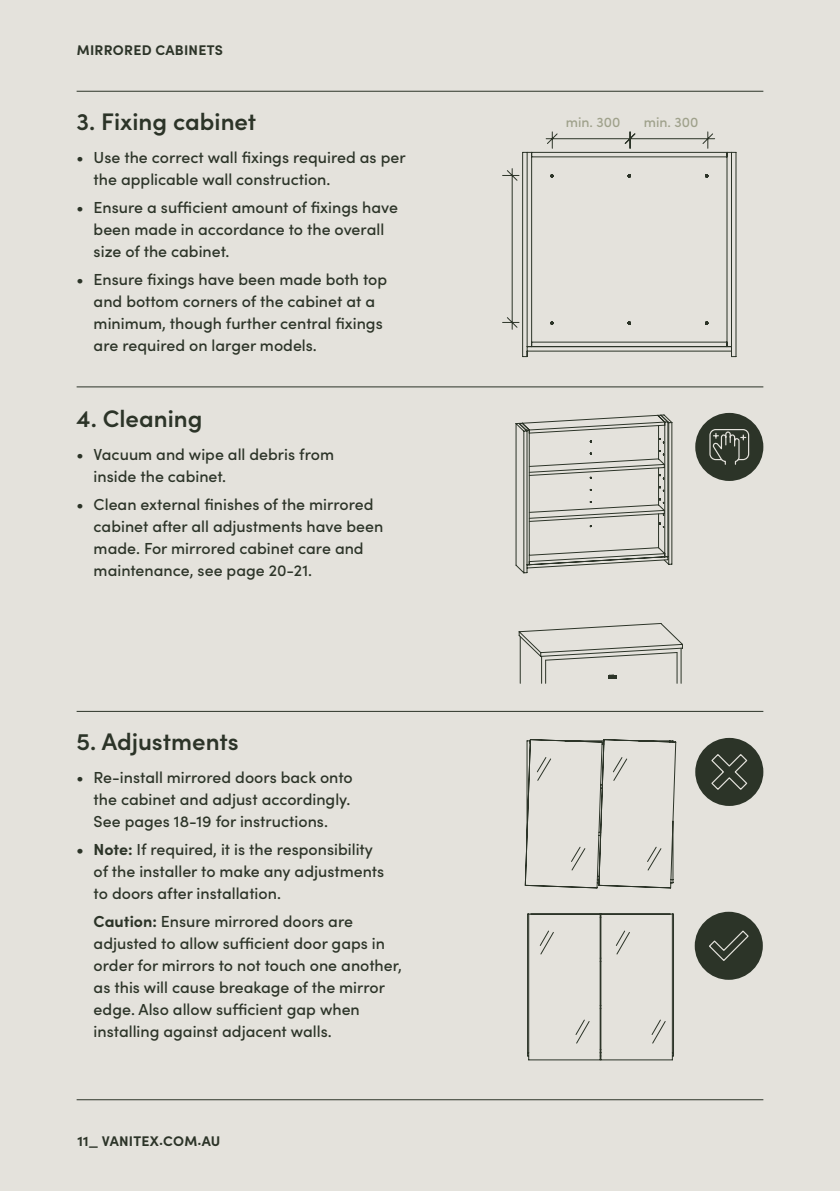
<style>
.page{position:relative;width:840px;height:1191px;background:#fff}
.page>*{position:absolute;margin:0;border:0;box-sizing:border-box;transform-origin:0 0}
.t1{font:600 24px "Sofia Pro";color:#2c3428}
.t2{font:500 16px/22px "Sofia Pro";color:#2c3428}
.t3{font:700 14px "Sofia Pro";letter-spacing:.02em;color:#2c3428}
.t4{font:500 14px "Sofia Pro";color:#9fa18b}
.s1{font-weight:700}
</style>
<div class="page">
<div style="left:0;top:0;width:839px;height:1191px;background:#e4e2dc"></div>
<hr style="left:77px;top:386px;width:686px;height:1px;background:#2c3428">
<hr style="left:77px;top:91px;width:686px;height:1px;background:#2c3428">
<hr style="left:77px;top:711px;width:686px;height:1px;background:#2c3428">
<hr style="left:77px;top:1099px;width:686px;height:1px;background:#2c3428">
<hr style="left:531px;top:156px;width:195px;height:1px;background:#2c3428">
<hr style="left:531px;top:152px;width:195px;height:1px;background:#2c3428">
<hr style="left:531px;top:152px;width:1px;height:194px;background:#2c3428">
<hr style="left:726px;top:152px;width:1px;height:194px;background:#2c3428">
<hr style="left:527px;top:351px;width:204px;height:1px;background:#2c3428">
<hr style="left:531px;top:346px;width:195px;height:1px;background:#2c3428">
<hr style="left:531px;top:342px;width:195px;height:1px;background:#2c3428">
<hr style="left:522px;top:152px;width:1px;height:204px;background:#2c3428">
<hr style="left:526px;top:152px;width:1px;height:204px;background:#2c3428">
<svg style="left:522px;top:342px;width:10px;height:15px"></svg>
<hr style="left:730px;top:152px;width:1px;height:204px;background:#2c3428">
<hr style="left:735px;top:152px;width:1px;height:204px;background:#2c3428">
<svg style="left:727px;top:152px;width:8px;height:5px"></svg>
<svg style="left:502px;top:131px;width:212px;height:199px"></svg>
<svg style="left:515px;top:423px;width:168px;height:256px"></svg>
<svg style="left:519px;top:414px;width:162px;height:270px"></svg>
<div style="left:694px;top:911px;width:68px;height:68px;background:#2c3428;border-radius:50%"></div>
<svg style="left:709px;top:930px;width:40px;height:31px"></svg>
<div style="left:694px;top:738px;width:69px;height:68px;background:#2c3428;border-radius:50%"></div>
<svg style="left:711px;top:754px;width:37px;height:36px"></svg>
<div style="left:694px;top:413px;width:69px;height:68px;background:#2c3428;border-radius:50%"></div>
<svg style="left:709px;top:429px;width:40px;height:36px"></svg>
<svg style="left:527px;top:913px;width:146px;height:147px"></svg>
<svg style="left:524px;top:739px;width:152px;height:149px"></svg>
<p class="t3" style="left:77px;top:40px;width:148px">MIRRORED CABINETS</p>
<h1 class="t1" style="left:77px;top:104px;width:181px">3. Fixing cabinet</h1>
<p class="t2" style="left:94px;top:146px;width:313px;text-indent:-17px">• Use the correct wall fixings required as per the applicable wall construction.</p>
<p class="t2" style="left:94px;top:196px;width:306px;text-indent:-17px">• Ensure a sufficient amount of fixings have been made in accordance to the overall size of the cabinet.</p>
<p class="t2" style="left:94px;top:267px;width:295px;text-indent:-17px">• Ensure fixings have been made both top and bottom corners of the cabinet at a minimum, though further central fixings are required on larger models.</p>
<h1 class="t1" style="left:77px;top:400px;width:127px">4. Cleaning</h1>
<p class="t2" style="left:94px;top:442px;width:242px;text-indent:-17px">• Vacuum and wipe all debris from inside the cabinet.</p>
<p class="t2" style="left:94px;top:492px;width:291px;text-indent:-17px">• Clean external finishes of the mirrored cabinet after all adjustments have been made. For mirrored cabinet care and maintenance, see page 20-21.</p>
<h1 class="t1" style="left:77px;top:723px;width:163px">5. Adjustments</h1>
<p class="t2" style="left:94px;top:766px;width:260px;text-indent:-17px">• Re-install mirrored doors back onto the cabinet and adjust accordingly.<br>See pages 18-19 for instructions.</p>
<p class="t2" style="left:94px;top:837px;width:292px;text-indent:-17px"><span class="s1">• Note:</span> If required, it is the responsibility of the installer to make any adjustments to doors after installation.</p>
<p class="t2" style="left:94px;top:909px;width:309px"><span class="s1">Caution:</span> Ensure mirrored doors are adjusted to allow sufficient door gaps in order for mirrors to not touch one another, as this will cause breakage of the mirror edge. Also allow sufficient gap when installing against adjacent walls.</p>
<p class="t3" style="left:77px;top:1130px;width:144px">11_ VANITEX.COM.AU</p>
<p class="t4" style="left:565px;top:112px;width:56px">min. 300</p>
<p class="t4" style="left:643px;top:112px;width:56px">min. 300</p>
</div>
